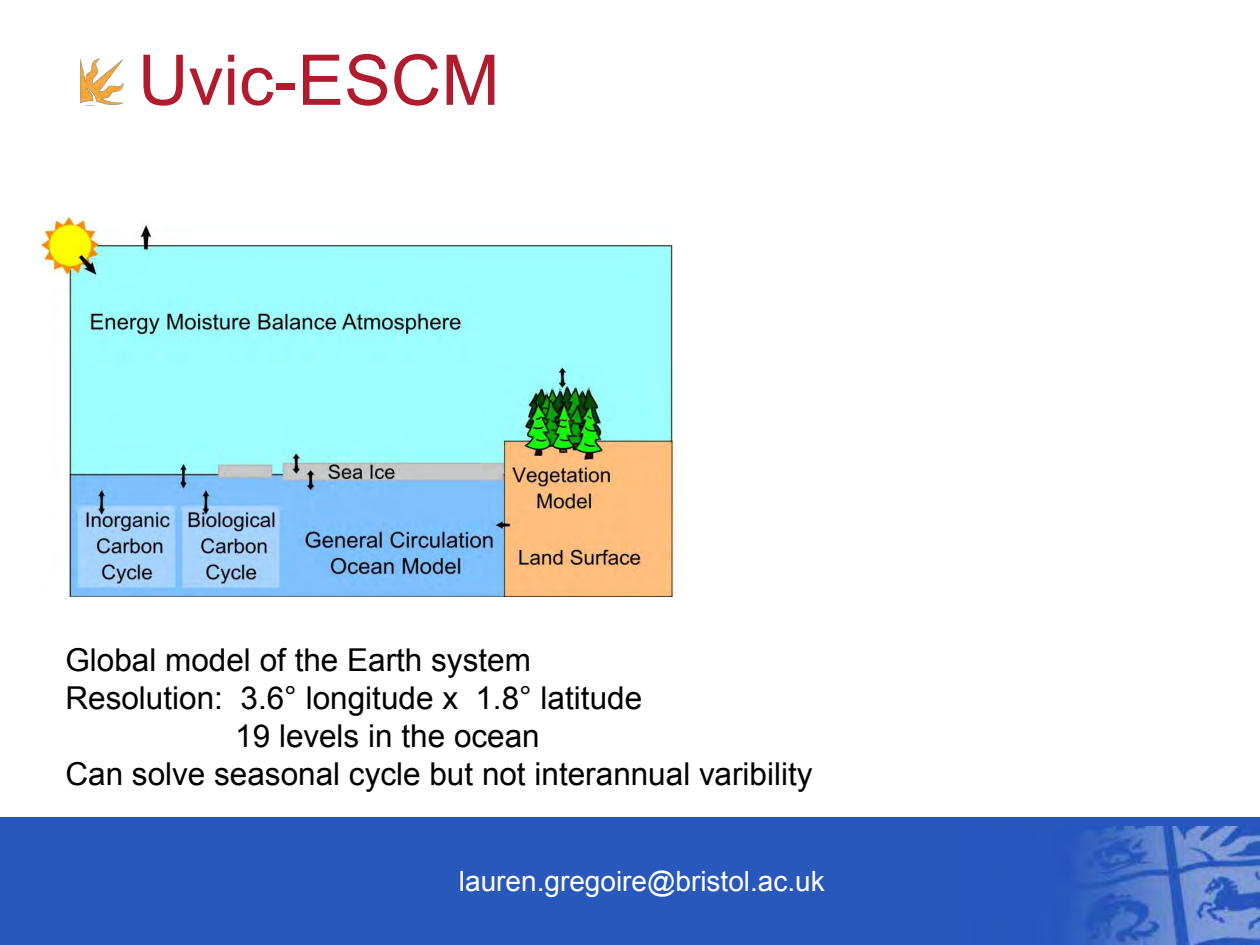
<style>
.page{position:relative;width:1260px;height:945px;background:#fff}
.page>*{position:absolute;margin:0;border:0;box-sizing:border-box;transform-origin:0 0}
.t1{font:70px "Arial";color:#b01c2e}
.t2{font:31.5px "Arial";color:#000}
.t3{font:28px "Arial";color:#fff}
</style>
<div class="page">
<div style="left:0;top:817px;width:1260px;height:128px;background:#2858bb"></div>
<img style="left:1082px;top:826px;width:178px;height:119px">
<img style="left:80px;top:58px;width:44px;height:47px">
<img style="left:41px;top:217px;width:632px;height:380px">
<p class="t1" style="left:138px;top:34px;width:363px">Uvic-ESCM</p>
<p class="t2" style="left:65px;top:640px;width:467px">Global model of the Earth system</p>
<p class="t2" style="left:65px;top:678px;width:578px">Resolution: 3.6° longitude x 1.8° latitude</p>
<p class="t2" style="left:235px;top:715px;width:306px">19 levels in the ocean</p>
<p class="t2" style="left:65px;top:753px;width:749px">Can solve seasonal cycle but not interannual varibility</p>
<p class="t3" style="left:459px;top:863px;width:367px">lauren.gregoire@bristol.ac.uk</p>
</div>
